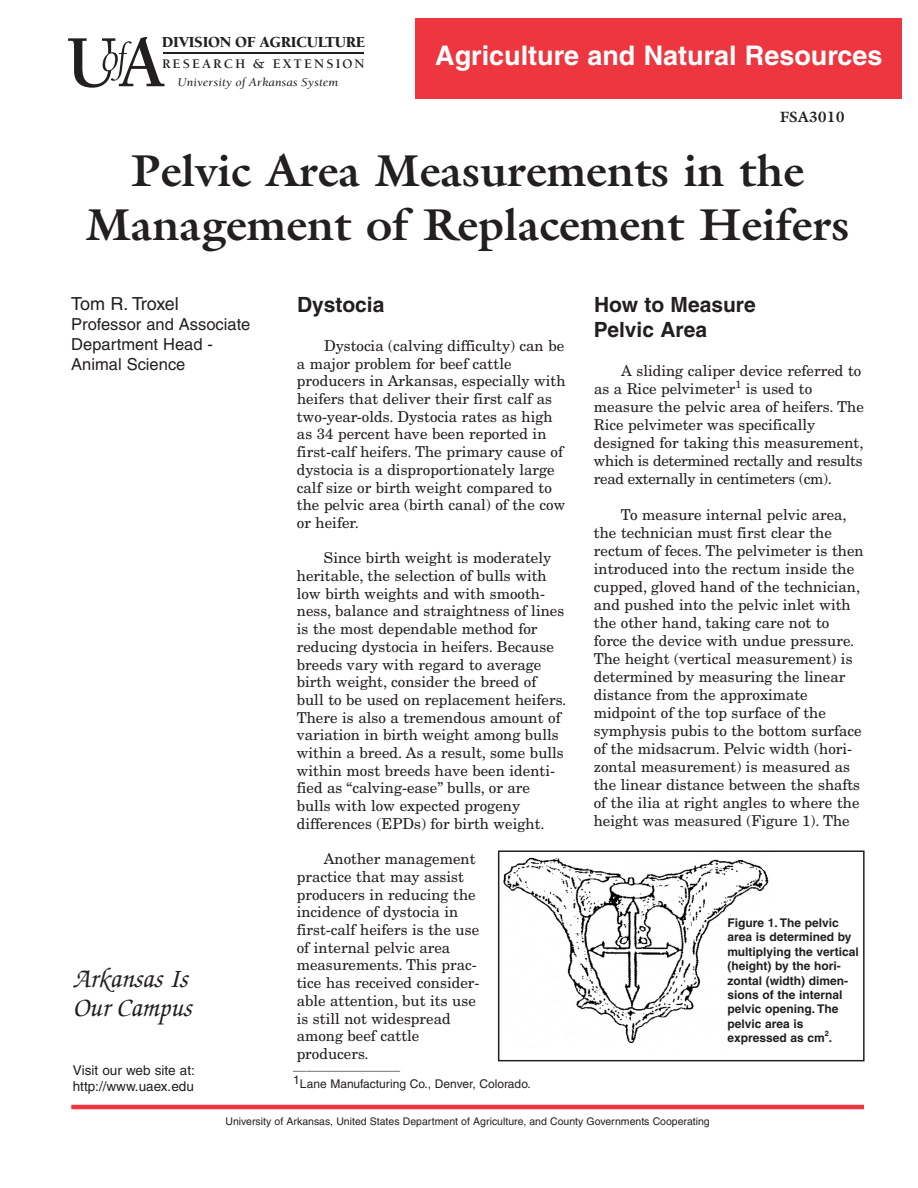
<style>
.page{position:relative;width:918px;height:1188px;background:#fff}
.page>*{position:absolute;margin:0;border:0;box-sizing:border-box;transform-origin:0 0}
.t1{font:700 45px/54px "Galliard";color:#231f20;text-align:center}
.t2{font:700 27px "Helvetica";color:#fff}
.t3{font:italic 500 27px/29.2px "Zapf Chancery";color:#231f20}
.t4{font:700 21px/25.2px "Helvetica";color:#231f20}
.t5{font:18px "Helvetica";letter-spacing:-.03em;color:#231f20}
.t6{font:16.5px/19.8px "Helvetica";color:#231f20}
.t7{font:900 15.75px "Berkeley";letter-spacing:-.02em;color:#231f20}
.t8{font:15px/17.7px "New Century Schlbk";color:#231f20}
.t9{font:700 15px "Galliard";color:#231f20}
.t10{font:13.5px/16.2px "Helvetica";color:#231f20}
.t11{font:700 13.5px "Berkeley";letter-spacing:.155em;color:#231f20}
.t12{font:italic 12.15px "Berkeley";color:#231f20;scale:1.09 1}
.t13{font:700 12px/14.4px "Helvetica";color:#231f20}
.t14{font:12px "Helvetica";color:#231f20}
.t15{font:10.5px "Helvetica";color:#231f20}
.t16{font:700 7.5px "Helvetica";color:#231f20}
</style>
<div class="page">
<hr style="left:71px;top:1105px;width:793px;height:4px;background:#ee3640">
<hr style="left:163px;top:53px;width:201px;height:1px;background:#231f20">
<div style="left:416px;top:18px;width:486px;height:81px;background:#ee3640"></div>
<svg style="left:68px;top:37px;width:97px;height:51px"></svg>
<img style="left:503px;top:857px;width:266px;height:187px">
<div style="left:498px;top:850px;width:367px;height:211px;border:2px solid #231f20"></div>
<h5 class="t7" style="left:162px;top:36px;width:205px">DIVISION OF AGRICULTURE</h5>
<h6 class="t11" style="left:162px;top:59px;width:204px">RESEARCH &amp; EXTENSION</h6>
<p class="t12" style="left:177px;top:77px;width:149px">University of Arkansas System</p>
<p class="t2" style="left:435px;top:46px;width:449px">Agriculture and Natural Resources</p>
<p class="t9" style="left:780px;top:108px;width:67px">FSA3010</p>
<h1 class="t1" style="left:86px;top:144px;width:765px">Pelvic Area Measurements in the<br>Management of Replacement Heifers</h1>
<p class="t5" style="left:71px;top:297px;width:109px">Tom R. Troxel</p>
<p class="t6" style="left:71px;top:316px;width:181px">Professor and Associate<br>Department Head -<br>Animal Science</p>
<h2 class="t3" style="left:73px;top:967px;width:120px">Arkansas Is<br>Our Campus</h2>
<h3 class="t4" style="left:297px;top:294px;width:89px">Dystocia</h3>
<p class="t8" style="left:297px;top:338px;width:270px;text-indent:27px">Dystocia (calving difficulty) can be a major problem for beef cattle producers in Arkansas, especially with heifers that deliver their first calf as two-year-olds. Dystocia rates as high as 34 percent have been reported in first-calf heifers. The primary cause of dystocia is a disproportionately large calf size or birth weight compared to the pelvic area (birth canal) of the cow or heifer.</p>
<p class="t8" style="left:297px;top:551px;width:271px;text-indent:27px">Since birth weight is moderately heritable, the selection of bulls with low birth weights and with smooth&shy;ness, balance and straightness of lines is the most dependable method for reducing dystocia in heifers. Because breeds vary with regard to average birth weight, consider the breed of bull to be used on replacement heifers.<br>There is also a tremendous amount of variation in birth weight among bulls within a breed. As a result, some bulls within most breeds have been identi&shy;fied as “calving-ease” bulls, or are bulls with low expected progeny differences (EPDs) for birth weight.</p>
<p class="t8" style="left:297px;top:852px;width:184px;text-indent:27px">Another management practice that may assist producers in reducing the incidence of dystocia in first-calf heifers is the use of internal pelvic area measurements. This prac&shy;tice has received consider&shy;able attention, but its use is still not widespread among beef cattle producers.</p>
<h3 class="t4" style="left:594px;top:294px;width:163px">How to Measure<br>Pelvic Area</h3>
<p class="t8" style="left:594px;top:364px;width:271px;text-indent:27px">A sliding caliper device referred to as a Rice pelvimeter<sup>1</sup> is used to measure the pelvic area of heifers. The Rice pelvimeter was specifically designed for taking this measurement, which is determined rectally and results read externally in centimeters (cm).</p>
<p class="t8" style="left:594px;top:508px;width:272px;text-indent:27px">To measure internal pelvic area, the technician must first clear the rectum of feces. The pelvimeter is then introduced into the rectum inside the cupped, gloved hand of the technician, and pushed into the pelvic inlet with the other hand, taking care not to force the device with undue pressure.<br>The height (vertical measurement) is determined by measuring the linear distance from the approximate midpoint of the top surface of the symphysis pubis to the bottom surface of the midsacrum. Pelvic width (hori&shy;zontal measurement) is measured as the linear distance between the shafts of the ilia at right angles to where the height was measured (Figure 1). The</p>
<p class="t13" style="left:728px;top:917px;width:133px">Figure 1. The pelvic area is determined by multiplying the vertical (height) by the hori&shy;zontal (width) dimen&shy;sions of the internal pelvic opening. The pelvic area is expressed as cm .</p>
<p class="t16" style="left:825px;top:1031px;width:6px">2</p>
<p class="t10" style="left:73px;top:1064px;width:124px">Visit our web site at: http://www.uaex.edu</p>
<p class="t14" style="left:293px;top:1080px;width:239px">1Lane Manufacturing Co., Denver, Colorado.</p>
<p class="t15" style="left:225px;top:1118px;width:486px">University of Arkansas, United States Department of Agriculture, and County Governments Cooperating</p>
<p class="t14" style="left:293px;top:1061px;width:108px">________________</p>
</div>
